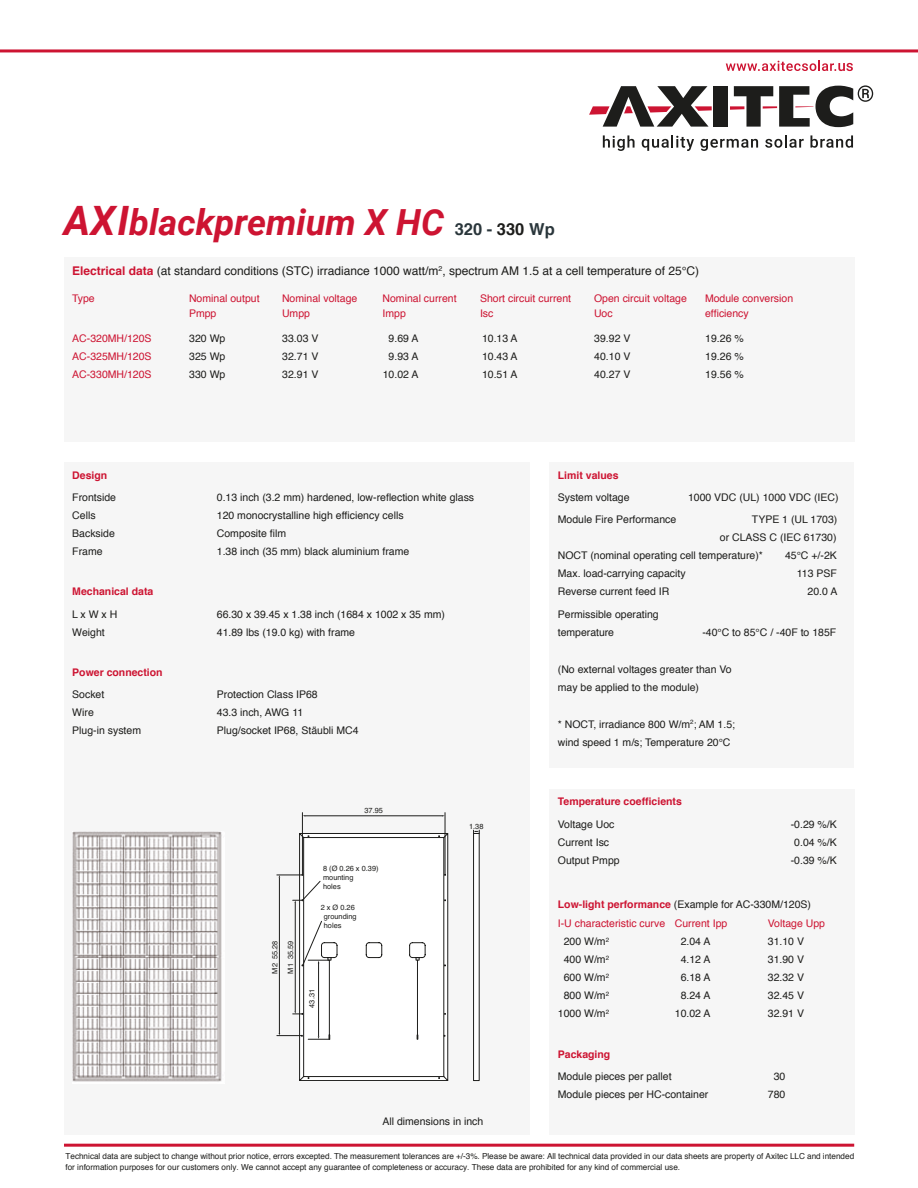
<style>
.page{position:relative;width:918px;height:1188px;background:#fff}
.page>*{position:absolute;margin:0;border:0;box-sizing:border-box;transform-origin:0 0}
.t1{font:italic 700 36px "Roboto";color:#cd1432}
.t2{font:12px "Helvetica";color:#1d1d1b}
.t3{font:10.5px/18px "Helvetica";color:#1d1d1b}
.t4{font:10.5px/19.2px "Helvetica";color:#cd1432}
.t5{font:700 10.5px "Helvetica";color:#cd1432}
.t6{font:8.25px/10.5px "Helvetica";color:#1d1d1b}
.t7{font:7.35px/8.9px "Helvetica";color:#1d1d1b}
.s1{font-size:40.5px}
.s2{font-family:"Helvetica";font-style:normal;font-size:16.5px;color:#2a363b}
.s3{font-family:"Helvetica";font-style:normal;font-size:16.5px;color:#1d1d1b}
.s4{font-weight:700;color:#cd1432}
.s5{font-weight:700}
.s6{color:#1d1d1b}
</style>
<div class="page">
<div style="left:64px;top:462px;width:466px;height:673px;background:#f6f6f6"></div>
<div style="left:64px;top:257px;width:790px;height:185px;background:#f6f6f6"></div>
<div style="left:714px;top:86px;width:14px;height:41px;background:#1d1d1b"></div>
<svg style="left:589px;top:86px;width:123px;height:41px"></svg>
<svg style="left:603px;top:135px;width:32px;height:16px"></svg>
<svg style="left:642px;top:135px;width:52px;height:16px"></svg>
<svg style="left:700px;top:139px;width:58px;height:12px"></svg>
<svg style="left:765px;top:135px;width:39px;height:13px"></svg>
<svg style="left:810px;top:135px;width:43px;height:13px"></svg>
<svg style="left:726px;top:60px;width:127px;height:11px"></svg>
<svg style="left:730px;top:85px;width:143px;height:42px"></svg>
<hr style="left:0;top:49px;width:918px;height:3px;background:#cd1432">
<div style="left:549px;top:789px;width:306px;height:346px;background:#f6f6f6"></div>
<div style="left:549px;top:462px;width:305px;height:306px;background:#f6f6f6"></div>
<svg style="left:473px;top:834px;width:6px;height:247px"></svg>
<svg style="left:473px;top:830px;width:7px;height:4px"></svg>
<hr style="left:305px;top:816px;width:137px;height:1px;background:#1d1d1b">
<hr style="left:445px;top:813px;width:1px;height:62px;background:#1d1d1b">
<hr style="left:302px;top:813px;width:1px;height:62px;background:#1d1d1b">
<svg style="left:277px;top:833px;width:171px;height:248px"></svg>
<hr style="left:64px;top:1144px;width:790px;height:3px;background:#cd1432">
<img style="left:72px;top:831px;width:150px;height:251px">
<h1 class="t1" style="left:64px;top:197px;width:492px"><span class="s1">AXI</span>blackpremium X HC <span class="s2">320 -</span> <span class="s3">330</span> <span class="s2">Wp</span></h1>
<p class="t2" style="left:72px;top:261px;width:628px"><span class="s4">Electrical data</span> (at standard conditions (STC) irradiance 1000 watt/m<sup>2</sup>, spectrum AM 1.5 at a cell temperature of 25°C)</p>
<p class="t4" style="left:72px;top:289px;width:24px">Type</p>
<p class="t4" style="left:189px;top:289px;width:72px">Nominal output</p>
<p class="t4" style="left:282px;top:289px;width:77px">Nominal voltage</p>
<p class="t4" style="left:383px;top:289px;width:76px">Nominal current</p>
<p class="t4" style="left:480px;top:289px;width:93px">Short circuit current</p>
<p class="t4" style="left:594px;top:289px;width:94px">Open circuit voltage</p>
<p class="t4" style="left:705px;top:289px;width:90px">Module conversion</p>
<p class="t4" style="left:189px;top:304px;width:29px">Pmpp</p>
<p class="t4" style="left:282px;top:304px;width:30px">Umpp</p>
<p class="t4" style="left:383px;top:304px;width:25px">Impp</p>
<p class="t4" style="left:480px;top:304px;width:15px">Isc</p>
<p class="t4" style="left:594px;top:304px;width:20px">Uoc</p>
<p class="t4" style="left:705px;top:304px;width:45px">efficiency</p>
<p class="t4" style="left:72px;top:329px;width:81px">AC-320MH/120S</p>
<p class="t3" style="left:189px;top:330px;width:38px">320 Wp</p>
<p class="t3" style="left:282px;top:330px;width:38px">33.03 V</p>
<p class="t3" style="left:389px;top:330px;width:31px">9.69 A</p>
<p class="t3" style="left:482px;top:330px;width:37px">10.13 A</p>
<p class="t3" style="left:594px;top:330px;width:38px">39.92 V</p>
<p class="t3" style="left:705px;top:330px;width:40px">19.26 %</p>
<p class="t4" style="left:72px;top:347px;width:81px">AC-325MH/120S</p>
<p class="t3" style="left:189px;top:348px;width:38px">325 Wp</p>
<p class="t3" style="left:282px;top:348px;width:38px">32.71 V</p>
<p class="t3" style="left:389px;top:348px;width:31px">9.93 A</p>
<p class="t3" style="left:482px;top:348px;width:37px">10.43 A</p>
<p class="t3" style="left:594px;top:348px;width:38px">40.10 V</p>
<p class="t3" style="left:705px;top:348px;width:40px">19.26 %</p>
<p class="t4" style="left:72px;top:365px;width:81px">AC-330MH/120S</p>
<p class="t3" style="left:189px;top:366px;width:38px">330 Wp</p>
<p class="t3" style="left:282px;top:366px;width:38px">32.91 V</p>
<p class="t3" style="left:383px;top:366px;width:37px">10.02 A</p>
<p class="t3" style="left:482px;top:366px;width:37px">10.51 A</p>
<p class="t3" style="left:594px;top:366px;width:38px">40.27 V</p>
<p class="t3" style="left:705px;top:366px;width:40px">19.56 %</p>
<p class="t5" style="left:72px;top:467px;width:37px">Design</p>
<p class="t3" style="left:72px;top:489px;width:45px">Frontside</p>
<p class="t3" style="left:217px;top:489px;width:259px">0.13 inch (3.2 mm) hardened, low-reflection white glass</p>
<p class="t3" style="left:72px;top:507px;width:25px">Cells</p>
<p class="t3" style="left:217px;top:507px;width:188px">120 monocrystalline high efficiency cells</p>
<p class="t3" style="left:72px;top:525px;width:44px">Backside</p>
<p class="t3" style="left:217px;top:525px;width:71px">Composite film</p>
<p class="t3" style="left:72px;top:543px;width:32px">Frame</p>
<p class="t3" style="left:217px;top:543px;width:194px">1.38 inch (35 mm) black aluminium frame</p>
<p class="t5" style="left:72px;top:583px;width:83px">Mechanical data</p>
<p class="t3" style="left:72px;top:605px;width:47px">LxWxH</p>
<p class="t3" style="left:217px;top:605px;width:230px">66.30 x 39.45 x 1.38 inch (1684 x 1002 x 35 mm)</p>
<p class="t3" style="left:72px;top:623px;width:34px">Weight</p>
<p class="t3" style="left:217px;top:623px;width:140px">41.89 lbs (19.0 kg) with frame</p>
<p class="t5" style="left:72px;top:664px;width:92px">Power connection</p>
<p class="t3" style="left:72px;top:686px;width:34px">Socket</p>
<p class="t3" style="left:217px;top:686px;width:102px">Protection Class IP68</p>
<p class="t3" style="left:72px;top:704px;width:23px">Wire</p>
<p class="t3" style="left:217px;top:704px;width:88px">43.3 inch, AWG 11</p>
<p class="t3" style="left:72px;top:722px;width:70px">Plug-in system</p>
<p class="t3" style="left:217px;top:722px;width:143px">Plug/socket IP68, Stäubli MC4</p>
<p class="t7" style="left:364px;top:807px;width:20px">37.95</p>
<p class="t7" style="left:271px;top:974px;width:34px;rotate:-90deg">M2 55.28</p>
<p class="t7" style="left:286px;top:974px;width:34px;rotate:-90deg">M1 35.59</p>
<p class="t7" style="left:323px;top:864px;width:57px">8 (Ø 0.26 x 0.39) mounting<br>holes</p>
<p class="t7" style="left:324px;top:903px;width:34px;text-indent:-3px">2 x Ø 0.26 grounding holes</p>
<p class="t7" style="left:308px;top:1008px;width:20px;rotate:-90deg">43.31</p>
<p class="t7" style="left:469px;top:822px;width:16px">1.38</p>
<p class="t3" style="left:382px;top:1113px;width:102px">All dimensions in inch</p>
<p class="t5" style="left:558px;top:467px;width:62px">Limit values</p>
<p class="t3" style="left:558px;top:489px;width:73px">System voltage</p>
<p class="t3" style="left:688px;top:489px;width:152px">1000 VDC (UL) 1000 VDC (IEC)</p>
<p class="t3" style="left:558px;top:511px;width:120px">Module Fire Performance</p>
<p class="t3" style="left:752px;top:511px;width:87px">TYPE 1 (UL 1703)</p>
<p class="t3" style="left:720px;top:529px;width:118px">or CLASS C (IEC 61730)</p>
<p class="t3" style="left:558px;top:547px;width:207px">NOCT (nominal operating cell temperature)*</p>
<p class="t3" style="left:785px;top:547px;width:53px">45°C +/-2K</p>
<p class="t3" style="left:558px;top:565px;width:129px">Max. load-carrying capacity</p>
<p class="t3" style="left:797px;top:565px;width:42px">113 PSF</p>
<p class="t3" style="left:558px;top:583px;width:113px">Reverse current feed IR</p>
<p class="t3" style="left:808px;top:583px;width:31px">20.0 A</p>
<p class="t3" style="left:558px;top:605px;width:102px">Permissible operating temperature</p>
<p class="t3" style="left:702px;top:623px;width:135px">-40°C to 85°C / -40F to 185F</p>
<p class="t3" style="left:558px;top:660px;width:175px">(No external voltages greater than Vo may be applied to the module)</p>
<p class="t3" style="left:558px;top:715px;width:179px">* NOCT, irradiance 800 W/m<sup>2</sup>; AM 1.5; wind speed 1 m/s; Temperature 20°C</p>
<p class="t5" style="left:558px;top:793px;width:126px">Temperature coefficients</p>
<p class="t3" style="left:558px;top:815px;width:58px">Voltage Uoc</p>
<p class="t3" style="left:791px;top:815px;width:48px">-0.29 %/K</p>
<p class="t3" style="left:558px;top:833px;width:53px">Current Isc</p>
<p class="t3" style="left:794px;top:833px;width:44px">0.04 %/K</p>
<p class="t3" style="left:558px;top:851px;width:63px">Output Pmpp</p>
<p class="t3" style="left:791px;top:851px;width:48px">-0.39 %/K</p>
<p class="t4" style="left:558px;top:895px;width:255px"><span class="s5">Low-light performance</span> <span class="s6">(Example for AC-330M/120S)<br></span>I-U characteristic curve Current Ipp</p>
<p class="t4" style="left:768px;top:914px;width:59px">Voltage Upp</p>
<p class="t3" style="left:564px;top:933px;width:47px">200 W/m<sup>2</sup></p>
<p class="t3" style="left:681px;top:933px;width:31px">2.04 A</p>
<p class="t3" style="left:768px;top:933px;width:38px">31.10 V</p>
<p class="t3" style="left:564px;top:951px;width:47px">400 W/m<sup>2</sup></p>
<p class="t3" style="left:681px;top:951px;width:31px">4.12 A</p>
<p class="t3" style="left:768px;top:951px;width:38px">31.90 V</p>
<p class="t3" style="left:564px;top:969px;width:47px">600 W/m<sup>2</sup></p>
<p class="t3" style="left:681px;top:969px;width:31px">6.18 A</p>
<p class="t3" style="left:768px;top:969px;width:38px">32.32 V</p>
<p class="t3" style="left:564px;top:987px;width:47px">800 W/m<sup>2</sup></p>
<p class="t3" style="left:681px;top:987px;width:31px">8.24 A</p>
<p class="t3" style="left:768px;top:987px;width:38px">32.45 V</p>
<p class="t3" style="left:558px;top:1005px;width:53px">1000 W/m<sup>2</sup></p>
<p class="t3" style="left:675px;top:1005px;width:37px">10.02 A</p>
<p class="t3" style="left:768px;top:1005px;width:38px">32.91 V</p>
<p class="t5" style="left:558px;top:1045px;width:54px">Packaging</p>
<p class="t3" style="left:558px;top:1068px;width:115px">Module pieces per pallet</p>
<p class="t3" style="left:774px;top:1068px;width:13px">30</p>
<p class="t3" style="left:558px;top:1086px;width:152px">Module pieces per HC-container</p>
<p class="t3" style="left:768px;top:1086px;width:19px">780</p>
<p class="t6" style="left:66px;top:1151px;width:790px">Technical data are subject to change without prior notice, errors excepted. The measurement tolerances are +/-3%. Please be aware: All technical data provided in our data sheets are property of Axitec LLC and intended for information purposes for our customers only. ‪We cannot accept any guarantee of completeness or accuracy. These data are prohibited for any kind of commercial use.</p>
</div>
